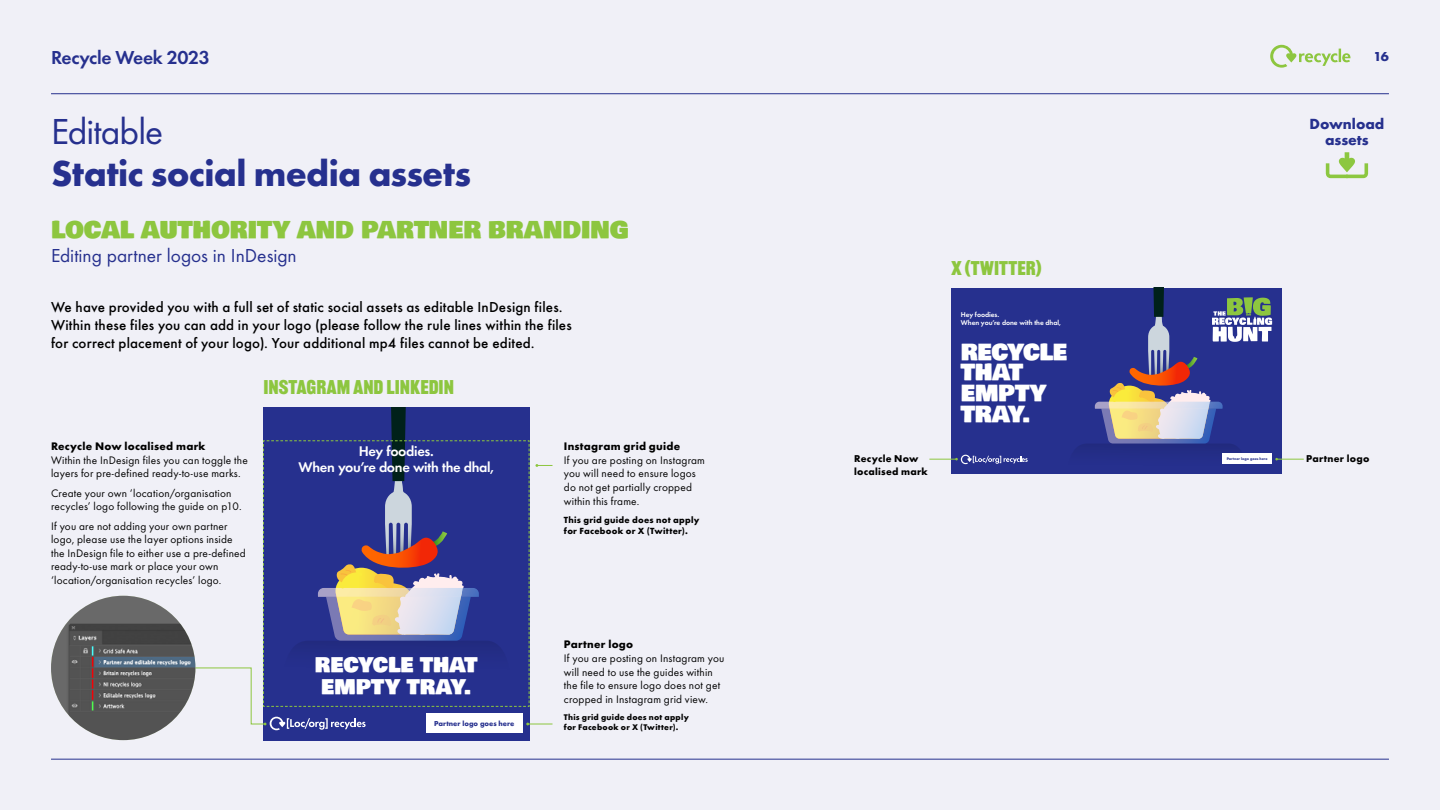
<style>
.page{position:relative;width:1440px;height:810px;background:#f0f0f7}
.page>*{position:absolute;margin:0;border:0;box-sizing:border-box;transform-origin:0 0}
.t1{font:700 37.5px "Futura PT";letter-spacing:-.02em;color:#26308e}
.t2{font:37.5px "Futura PT";letter-spacing:-.025em;color:#26308e}
.t3{font:23.25px "Bowlby One SC";letter-spacing:-.005em;color:#8dc63f}
.t4{font:22.2px/20.7px "Bowlby One SC";letter-spacing:-.015em;color:#fff}
.t5{font:20.25px/22.5px "Bowlby One SC";color:#fff;text-align:center}
.t6{font:500 19.5px "Railroad Gothic ATF";letter-spacing:.005em;color:#8dc63f}
.t7{font:19.5px "Futura EF";color:#26308e}
.t8{font:600 19.5px "Futura PT";letter-spacing:-.02em;color:#26308e}
.t9{font:500 15px/18px "Futura EFCE";letter-spacing:.01em;color:#000}
.t10{font:600 14.55px/16.5px "Futura PT";letter-spacing:-.02em;color:#fff;text-align:center}
.t11{font:700 13.5px/15.8px "Futura";color:#26308e;text-align:center}
.t12{font:700 13.5px "Futura PT";color:#26308e}
.t13{font:11.4px/13.6px "Futura EF";letter-spacing:.015em;color:#000}
.t14{font:700 11.4px "Futura EF";letter-spacing:.02em;color:#000}
.t15{font:700 10.35px "Futura EF";letter-spacing:.025em;color:#000}
.t16{font:700 9.3px/11.1px "Futura EF";letter-spacing:.03em;color:#000}
.t17{font:700 8.55px/10.2px "Futura EF";letter-spacing:.03em;color:#000}
.t18{font:700 7.5px "Futura EF";color:#26308e}
.t19{font:600 7.2px/7.8px "Futura PT";letter-spacing:-.005em;color:#fff}
.t20{font:700 3.75px "Futura EF";color:#26308e}
</style>
<div class="page">
<div style="left:263px;top:407px;width:266px;height:333px;background:#26308e"></div>
<div style="left:426px;top:713px;width:97px;height:20px;background:#fff"></div>
<div style="left:951px;top:288px;width:330px;height:186px;background:#26308e"></div>
<svg style="left:929px;top:455px;width:98px;height:9px"></svg>
<svg style="left:1076px;top:288px;width:228px;height:183px"></svg>
<svg style="left:170px;top:407px;width:382px;height:323px"></svg>
<img style="left:51px;top:596px;width:144px;height:144px;border-radius:72px">
<svg style="left:1326px;top:152px;width:42px;height:26px"></svg>
<hr style="left:51px;top:93px;width:1338px;height:1px;background:#26308e">
<hr style="left:51px;top:759px;width:1338px;height:1px;background:#26308e">
<svg style="left:1270px;top:45px;width:80px;height:23px"></svg>
<h3 class="t8" style="left:51px;top:45px;width:160px">Recycle Week 2023</h3>
<h1 class="t2" style="left:51px;top:109px;width:114px">Editable</h1>
<h1 class="t1" style="left:51px;top:149px;width:421px">Static social media assets</h1>
<h2 class="t3" style="left:51px;top:213px;width:579px">LOCAL AUTHORITY AND PARTNER BRANDING</h2>
<h3 class="t7" style="left:51px;top:244px;width:247px">Editing partner logos in InDesign</h3>
<p class="t9" style="left:51px;top:298px;width:522px">We have provided you with a full set of static social assets as editable InDesign files.<br>Within these files you can add in your logo (please follow the rule lines within the files for correct placement of your logo). Your additional mp4 files cannot be edited.</p>
<h3 class="t6" style="left:263px;top:375px;width:192px">INSTAGRAM AND LINKEDIN</h3>
<p class="t14" style="left:51px;top:440px;width:156px">Recycle Now localised mark</p>
<p class="t13" style="left:51px;top:453px;width:198px">Within the InDesign files you can toggle the layers for pre-defined ready-to-use marks.</p>
<p class="t13" style="left:51px;top:486px;width:192px">Create your own ‘location/organisation recycles’ logo following the guide on p10.</p>
<p class="t13" style="left:51px;top:519px;width:196px">If you are not adding your own partner logo, please use the layer options inside the InDesign file to either use a pre-defined ready-to-use mark or place your own ‘location/organisation recycles’ logo.</p>
<p class="t10" style="left:298px;top:442px;width:197px">Hey foodies.<br>When you’re done with the dhal,</p>
<h3 class="t5" style="left:315px;top:654px;width:164px">RECYCLE THAT<br>EMPTY TRAY.</h3>
<p class="t18" style="left:434px;top:719px;width:82px">Partner logo goes here</p>
<p class="t14" style="left:564px;top:440px;width:118px">Instagram grid guide</p>
<p class="t13" style="left:564px;top:453px;width:143px">If you are posting on Instagram you will need to ensure logos do not get partially cropped within this frame.</p>
<p class="t16" style="left:564px;top:514px;width:137px">This grid guide does not apply for Facebook or X (Twitter).</p>
<p class="t14" style="left:564px;top:638px;width:71px">Partner logo</p>
<p class="t13" style="left:564px;top:651px;width:162px">If you are posting on Instagram you will need to use the guides within the file to ensure logo does not get cropped in Instagram grid view.</p>
<p class="t17" style="left:564px;top:712px;width:127px">This grid guide does not apply for Facebook or X (Twitter).</p>
<p class="t12" style="left:1373px;top:48px;width:17px">16</p>
<h3 class="t6" style="left:951px;top:256px;width:92px">X (TWITTER)</h3>
<p class="t19" style="left:961px;top:311px;width:102px">Hey foodies.<br>When you’re done with the dhal,</p>
<h3 class="t4" style="left:961px;top:342px;width:108px">RECYCLE<br>THAT<br>EMPTY<br>TRAY.</h3>
<p class="t11" style="left:1309px;top:116px;width:76px">Download assets</p>
<p class="t15" style="left:854px;top:453px;width:66px">Recycle Now</p>
<p class="t15" style="left:1306px;top:452px;width:65px">Partner logo</p>
<p class="t15" style="left:854px;top:465px;width:75px">localised mark</p>
<p class="t20" style="left:1226px;top:457px;width:43px">Partner logo goes here</p>
</div>
